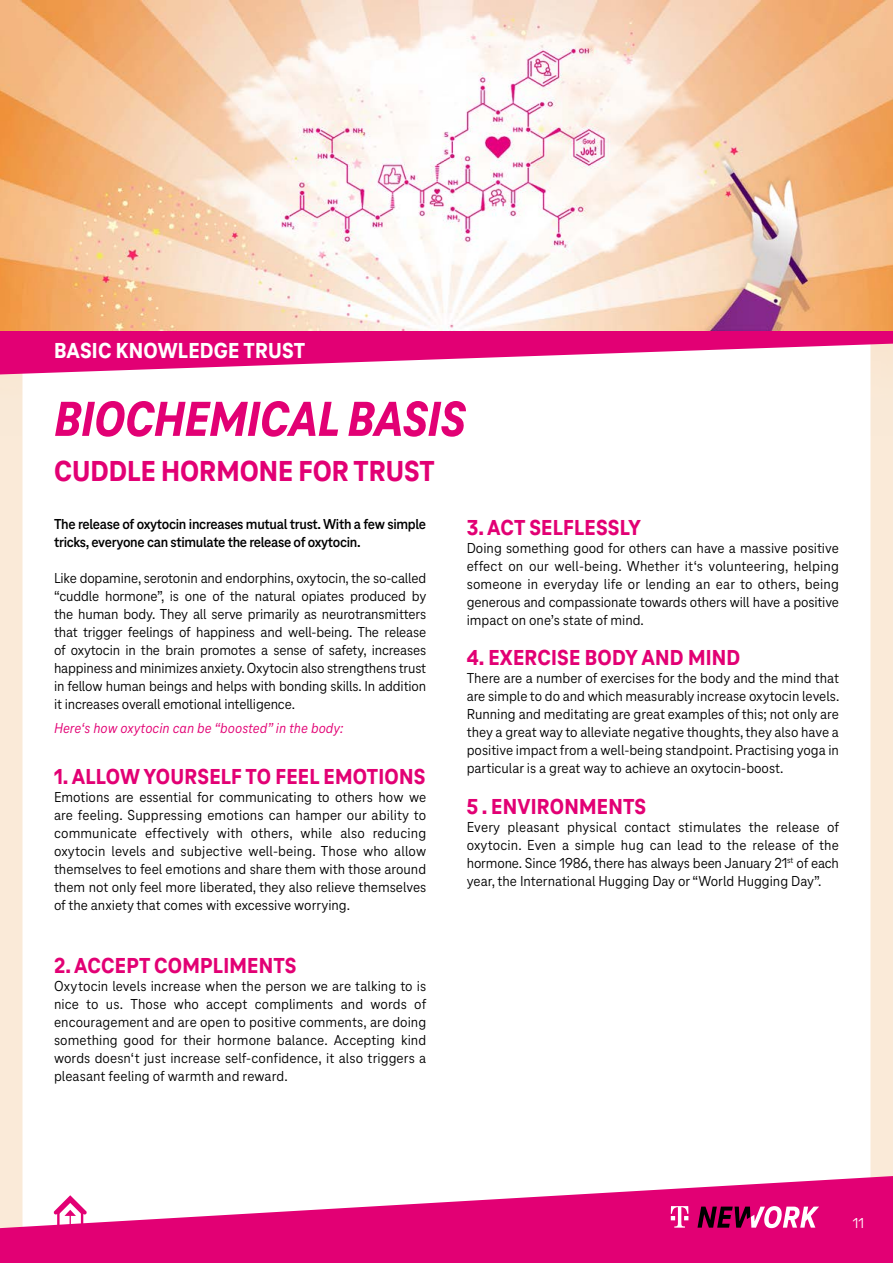
<style>
.page{position:relative;width:893px;height:1263px;background:#faead8}
.page>*{position:absolute;margin:0;border:0;box-sizing:border-box;transform-origin:0 0}
.t1{font:italic 800 51px "Tele Neo";letter-spacing:-.01em;color:#e20074}
.t2{font:800 30px "Tele Neo";color:#e20074}
.t3{font:800 22.5px "Tele Neo";letter-spacing:.01em;color:#e20074}
.t4{font:800 22.5px "Tele Neo";letter-spacing:.01em;color:#fff}
.t5{font:15px/18px "Tele Neo";color:#000;text-align:justify}
.t6{font:700 15px/18px "Tele Neo";letter-spacing:-.02em;color:#000}
.t7{font:italic 15px "Tele Neo";color:#e20074}
.t8{font:15px "Tele Neo";color:#fff}
</style>
<div class="page">
<div style="left:22px;top:54px;width:848px;height:1209px;background:#fff;border-radius:23px"></div>
<svg style="left:0;top:330px;width:893px;height:44px"></svg>
<img style="left:0;top:0;width:893px;height:330px">
<svg style="left:0;top:1176px;width:893px;height:87px;fill:#e20074"></svg>
<svg style="left:697px;top:1206px;width:122px;height:22px"></svg>
<svg style="left:671px;top:1206px;width:17px;height:21px"></svg>
<h3 class="t4" style="left:54px;top:338px;width:253px">BASIC KNOWLEDGE TRUST</h3>
<h1 class="t1" style="left:54px;top:391px;width:413px">BIOCHEMICAL BASIS</h1>
<h2 class="t2" style="left:54px;top:454px;width:382px">CUDDLE HORMONE FOR TRUST</h2>
<p class="t6" style="left:54px;top:515px;width:374px">The release of oxytocin increases mutual trust. With a few simple tricks, everyone can stimulate the release of oxytocin.</p>
<p class="t5" style="left:54px;top:569px;width:374px">Like dopamine, serotonin and endorphins, oxytocin, the so-called “cuddle hormone”, is one of the natural opiates produced by the human body. They all serve primarily as neurotransmitters that trigger feelings of happiness and well-being. The release of oxytocin in the brain promotes a sense of safety, increases happiness and minimizes anxiety. Oxytocin also strengthens trust in fellow human beings and helps with bonding skills. In addition it increases overall emotional intelligence.</p>
<p class="t7" style="left:54px;top:719px;width:291px">Here‘s how oxytocin can be “boosted” in the body:</p>
<h3 class="t3" style="left:54px;top:764px;width:373px">1. ALLOW YOURSELF TO FEEL EMOTIONS</h3>
<p class="t5" style="left:54px;top:788px;width:374px">Emotions are essential for communicating to others how we are feeling. Suppressing emotions can hamper our ability to communicate effectively with others, while also reducing oxytocin levels and subjective well-being. Those who allow themselves to feel emotions and share them with those around them not only feel more liberated, they also relieve themselves of the anxiety that comes with excessive worrying.</p>
<h3 class="t3" style="left:54px;top:953px;width:244px">2. ACCEPT COMPLIMENTS</h3>
<p class="t5" style="left:54px;top:977px;width:374px">Oxytocin levels increase when the person we are talking to is nice to us. Those who accept compliments and words of encouragement and are open to positive comments, are doing something good for their hormone balance. Accepting kind words doesn‘t just increase self-confidence, it also triggers a pleasant feeling of warmth and reward.</p>
<h3 class="t3" style="left:467px;top:515px;width:176px">3. ACT SELFLESSLY</h3>
<p class="t5" style="left:467px;top:539px;width:374px">Doing something good for others can have a massive positive effect on our well-being. Whether it‘s volunteering, helping someone in everyday life or lending an ear to others, being generous and compassionate towards others will have a positive impact on one’s state of mind.</p>
<h3 class="t3" style="left:467px;top:645px;width:275px">4. EXERCISE BODY AND MIND</h3>
<p class="t5" style="left:467px;top:669px;width:374px">There are a number of exercises for the body and the mind that are simple to do and which measurably increase oxytocin levels.<br>Running and meditating are great examples of this; not only are they a great way to alleviate negative thoughts, they also have a positive impact from a well-being standpoint. Practising yoga in particular is a great way to achieve an oxytocin-boost.</p>
<h3 class="t3" style="left:467px;top:794px;width:181px">5 . ENVIRONMENTS</h3>
<p class="t5" style="left:467px;top:818px;width:374px">Every pleasant physical contact stimulates the release of oxytocin. Even a simple hug can lead to the release of the hormone. Since 1986, there has always been January 21<sup>st</sup> of each year, the International Hugging Day or “World Hugging Day”.</p>
<p class="t8" style="left:853px;top:1215px;width:13px">11</p>
</div>
